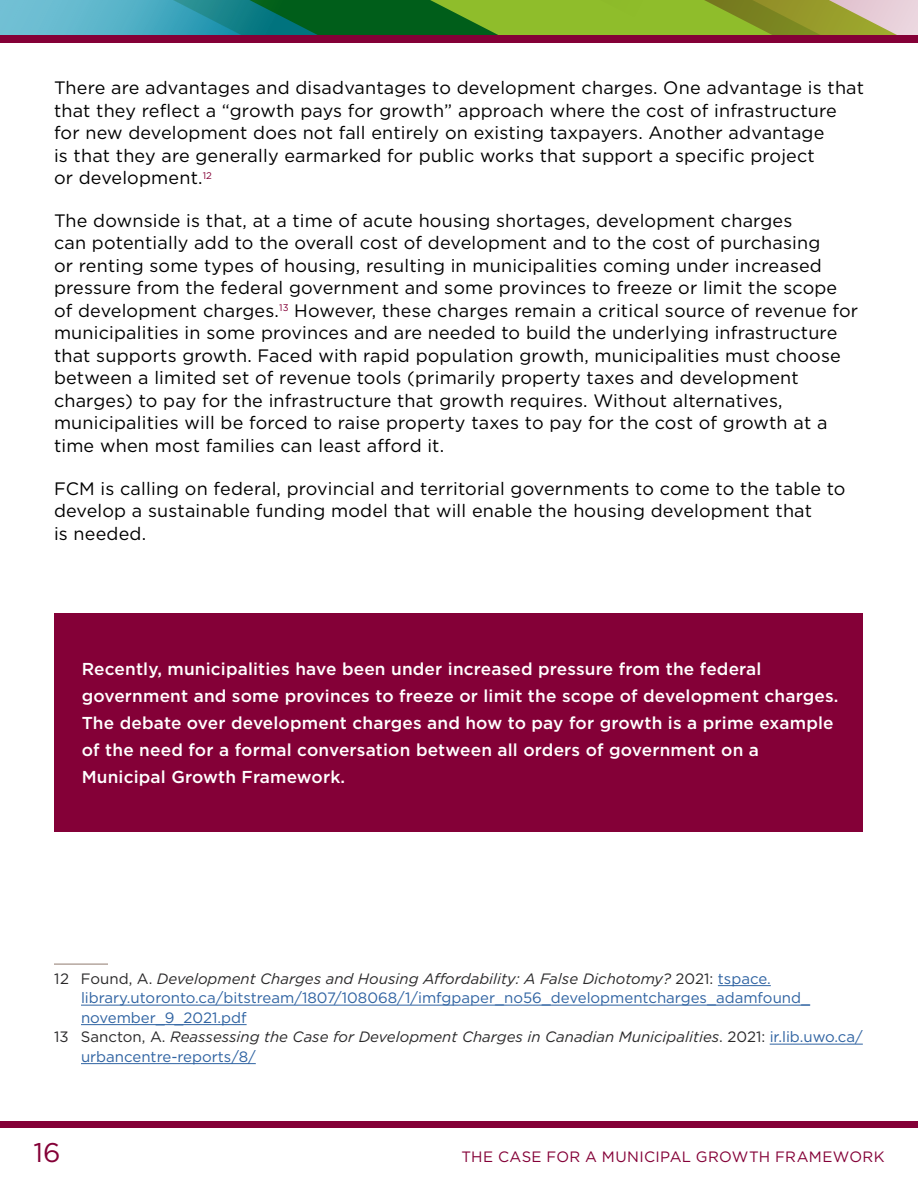
<style>
.page{position:relative;width:918px;height:1188px;background:#fff}
.page>*{position:absolute;margin:0;border:0;box-sizing:border-box;transform-origin:0 0}
.t1{font:27px "Gotham HTF";color:#840037}
.body{font:18px/22.5px "Gotham HTF";letter-spacing:.01em;color:#000}
.Box_Body{font:500 17.25px/27px "Gotham HTF";letter-spacing:.01em;color:#fff}
.Footnote{font:15px/19.5px "Gotham HTF";color:#2f63a2}
.Footnote-2{font:italic 15px/19.5px "Gotham HTF";color:#292829}
.t2{font:15px "Gotham HTF";letter-spacing:.025em;color:#840037}
.s1{color:#292829}
.s2{font-style:italic;color:#292829}
.s3{font-style:normal}
.s4{font-style:normal;color:#2f63a2}
</style>
<div class="page">
<hr style="left:54px;top:963px;width:54px;height:2px;background:#b5a79f">
<hr style="left:718px;top:985px;width:53px;height:1px;background:#2f63a2">
<hr style="left:81px;top:1005px;width:729px;height:1px;background:#2f63a2">
<hr style="left:81px;top:1024px;width:166px;height:1px;background:#2f63a2">
<hr style="left:770px;top:1044px;width:93px;height:1px;background:#2f63a2">
<hr style="left:81px;top:1063px;width:175px;height:1px;background:#2f63a2">
<div style="left:55px;top:614px;width:808px;height:218px;background:#840037"></div>
<svg style="left:0;top:0;width:918px;height:36px"></svg>
<div style="left:0;top:36px;width:918px;height:7px;background:#840037"></div>
<div style="left:0;top:1121px;width:918px;height:7px;background:#840037"></div>
<p class="body" style="left:54px;top:76px;width:812px">There are advantages and disadvantages to development charges. One advantage is that that they reflect a “growth pays for growth” approach where the cost of infrastructure for new development does not fall entirely on existing taxpayers. Another advantage<br>is that they are generally earmarked for public works that support a specific project<br>or development.<sup>12</sup></p>
<p class="body" style="left:54px;top:209px;width:806px">The downside is that, at a time of acute housing shortages, development charges<br>can potentially add to the overall cost of development and to the cost of purchasing<br>or renting some types of housing, resulting in municipalities coming under increased pressure from the federal government and some provinces to freeze or limit the scope of development charges.<sup>13</sup> However, these charges remain a critical source of revenue for municipalities in some provinces and are needed to build the underlying infrastructure that supports growth. Faced with rapid population growth, municipalities must choose between a limited set of revenue tools (primarily property taxes and development charges) to pay for the infrastructure that growth requires. Without alternatives, municipalities will be forced to raise property taxes to pay for the cost of growth at a time when most families can least afford it.</p>
<p class="body" style="left:54px;top:477px;width:793px">FCM is calling on federal, provincial and territorial governments to come to the table to develop a sustainable funding model that will enable the housing development that<br>is needed.</p>
<h4 class="Box_Body" style="left:82px;top:655px;width:758px">Recently, municipalities have been under increased pressure from the federal government and some provinces to freeze or limit the scope of development charges.<br>The debate over development charges and how to pay for growth is a prime example of the need for a formal conversation between all orders of government on a Municipal Growth Framework.</h4>
<p class="Footnote" style="left:81px;top:968px;width:731px;text-indent:-27px"><span class="s1">12 Found, A.</span> <span class="s2">Development Charges and Housing Affordability: A False Dichotomy?</span> <span class="s1">2021:</span> tspace. library.utoronto.ca/bitstream/1807/108068/1/imfgpaper_no56_developmentcharges_adamfound_ november_9_2021.pdf</p>
<p class="Footnote-2" style="left:81px;top:1027px;width:783px;text-indent:-27px"><span class="s3">13 Sancton, A.</span> Reassessing the Case for Development Charges in Canadian Municipalities<span class="s3">. 2021:</span> <span class="s4">ir.lib.uwo.ca/ urbancentre-reports/8/</span></p>
<h1 class="t1" style="left:33px;top:1138px;width:29px">16</h1>
<p class="t2" style="left:461px;top:1148px;width:425px">THE CASE FOR A MUNICIPAL GROWTH FRAMEWORK</p>
</div>
